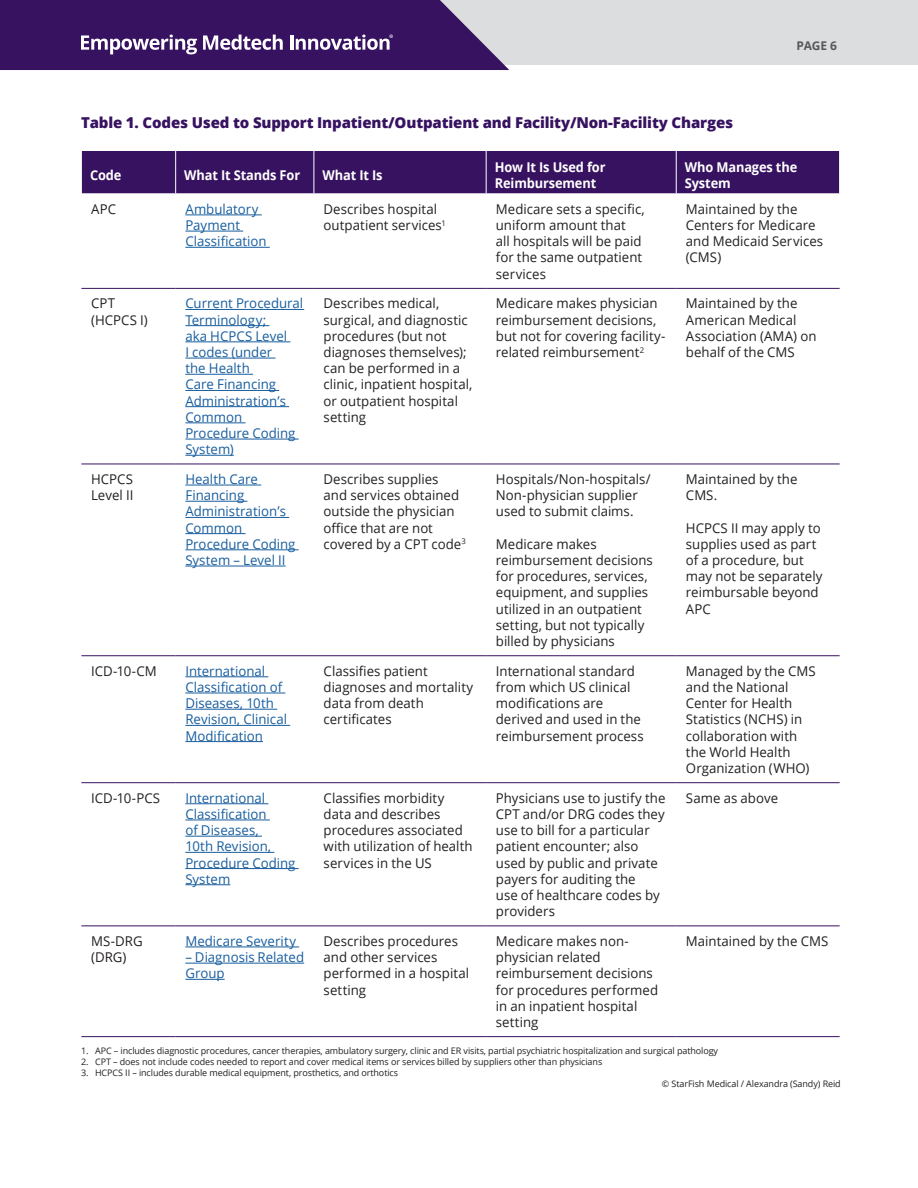
<style>
.page{position:relative;width:918px;height:1188px;background:#fff}
.page>*{position:absolute;margin:0;border:0;box-sizing:border-box;transform-origin:0 0}
.t1{font:800 15px "Open Sans";letter-spacing:-.01em;color:#371260}
.t2{font:13.5px/16.2px "Open Sans";color:#231f20}
.t3{font:13.5px/16.2px "Open Sans";color:#175d9e}
.t4{font:700 13.5px/16.2px "Open Sans";letter-spacing:-.01em;color:#fff;scale:.95 1}
.t5{font:700 12px "Open Sans";color:#57585a}
.Photo_credit{font:9px "Open Sans";letter-spacing:-.01em;color:#231f20}
</style>
<div class="page">
<div style="left:0;top:0;width:918px;height:65px;background:#dcdddf"></div>
<svg style="left:0;top:0;width:509px;height:70px;background:#4d2d71"></svg>
<div style="left:82px;top:151px;width:757px;height:42px;background:#371260"></div>
<hr style="left:175px;top:151px;width:1px;height:42px;background:#fff">
<hr style="left:314px;top:151px;width:1px;height:42px;background:#fff">
<hr style="left:486px;top:151px;width:1px;height:42px;background:#fff">
<hr style="left:676px;top:151px;width:1px;height:42px;background:#fff">
<hr style="left:81px;top:288px;width:95px;height:1px;background:#371260">
<hr style="left:176px;top:288px;width:138px;height:1px;background:#371260">
<hr style="left:314px;top:288px;width:172px;height:1px;background:#371260">
<hr style="left:486px;top:288px;width:190px;height:1px;background:#371260">
<hr style="left:676px;top:288px;width:164px;height:1px;background:#371260">
<hr style="left:81px;top:464px;width:95px;height:1px;background:#371260">
<hr style="left:176px;top:464px;width:138px;height:1px;background:#371260">
<hr style="left:314px;top:464px;width:172px;height:1px;background:#371260">
<hr style="left:486px;top:464px;width:190px;height:1px;background:#371260">
<hr style="left:676px;top:464px;width:164px;height:1px;background:#371260">
<hr style="left:81px;top:655px;width:95px;height:1px;background:#371260">
<hr style="left:176px;top:655px;width:138px;height:1px;background:#371260">
<hr style="left:314px;top:655px;width:172px;height:1px;background:#371260">
<hr style="left:486px;top:655px;width:190px;height:1px;background:#371260">
<hr style="left:676px;top:655px;width:164px;height:1px;background:#371260">
<hr style="left:81px;top:782px;width:95px;height:1px;background:#371260">
<hr style="left:176px;top:782px;width:138px;height:1px;background:#371260">
<hr style="left:314px;top:782px;width:172px;height:1px;background:#371260">
<hr style="left:486px;top:782px;width:190px;height:1px;background:#371260">
<hr style="left:676px;top:782px;width:164px;height:1px;background:#371260">
<hr style="left:81px;top:925px;width:95px;height:1px;background:#371260">
<hr style="left:176px;top:925px;width:138px;height:1px;background:#371260">
<hr style="left:314px;top:925px;width:172px;height:1px;background:#371260">
<hr style="left:486px;top:925px;width:190px;height:1px;background:#371260">
<hr style="left:676px;top:925px;width:164px;height:1px;background:#371260">
<hr style="left:81px;top:1036px;width:95px;height:1px;background:#371260">
<hr style="left:176px;top:1036px;width:138px;height:1px;background:#371260">
<hr style="left:314px;top:1036px;width:172px;height:1px;background:#371260">
<hr style="left:486px;top:1036px;width:190px;height:1px;background:#371260">
<hr style="left:676px;top:1036px;width:164px;height:1px;background:#371260">
<hr style="left:185px;top:215px;width:77px;height:1px;background:#175d9e">
<hr style="left:185px;top:231px;width:58px;height:1px;background:#175d9e">
<hr style="left:185px;top:247px;width:85px;height:1px;background:#175d9e">
<hr style="left:185px;top:309px;width:119px;height:1px;background:#175d9e">
<hr style="left:185px;top:325px;width:84px;height:1px;background:#175d9e">
<hr style="left:185px;top:342px;width:105px;height:1px;background:#175d9e">
<hr style="left:185px;top:358px;width:90px;height:1px;background:#175d9e">
<hr style="left:185px;top:374px;width:68px;height:1px;background:#175d9e">
<hr style="left:185px;top:390px;width:94px;height:1px;background:#175d9e">
<hr style="left:185px;top:406px;width:104px;height:1px;background:#175d9e">
<hr style="left:185px;top:423px;width:61px;height:1px;background:#175d9e">
<hr style="left:185px;top:439px;width:114px;height:1px;background:#175d9e">
<hr style="left:185px;top:455px;width:49px;height:1px;background:#175d9e">
<hr style="left:185px;top:485px;width:76px;height:1px;background:#175d9e">
<hr style="left:185px;top:501px;width:62px;height:1px;background:#175d9e">
<hr style="left:185px;top:517px;width:104px;height:1px;background:#175d9e">
<hr style="left:185px;top:533px;width:61px;height:1px;background:#175d9e">
<hr style="left:185px;top:549px;width:114px;height:1px;background:#175d9e">
<hr style="left:185px;top:566px;width:101px;height:1px;background:#175d9e">
<hr style="left:185px;top:676px;width:83px;height:1px;background:#175d9e">
<hr style="left:185px;top:693px;width:100px;height:1px;background:#175d9e">
<hr style="left:185px;top:709px;width:92px;height:1px;background:#175d9e">
<hr style="left:185px;top:725px;width:105px;height:1px;background:#175d9e">
<hr style="left:185px;top:741px;width:78px;height:1px;background:#175d9e">
<hr style="left:185px;top:803px;width:83px;height:1px;background:#175d9e">
<hr style="left:185px;top:820px;width:85px;height:1px;background:#175d9e">
<hr style="left:185px;top:836px;width:77px;height:1px;background:#175d9e">
<hr style="left:185px;top:852px;width:89px;height:1px;background:#175d9e">
<hr style="left:185px;top:868px;width:114px;height:1px;background:#175d9e">
<hr style="left:185px;top:884px;width:45px;height:1px;background:#175d9e">
<hr style="left:185px;top:947px;width:114px;height:1px;background:#175d9e">
<hr style="left:185px;top:963px;width:119px;height:1px;background:#175d9e">
<hr style="left:185px;top:979px;width:40px;height:1px;background:#175d9e">
<h3 class="t1" style="left:81px;top:111px;width:654px">Table 1. Codes Used to Support Inpatient/Outpatient and Facility/Non-Facility Charges</h3>
<p class="t5" style="left:796px;top:38px;width:42px">PAGE 6</p>
<h2 class="t4" style="left:90px;top:166px;width:35px">Code</h2>
<h2 class="t4" style="left:184px;top:166px;width:123px">What It Stands For</h2>
<h2 class="t4" style="left:323px;top:166px;width:65px">What It Is</h2>
<h2 class="t4" style="left:495px;top:158px;width:118px">How It Is Used for<br>Reimbursement</h2>
<h2 class="t4" style="left:685px;top:158px;width:120px">Who Manages the<br>System</h2>
<h2 class="t2" style="left:91px;top:201px;width:26px">APC</h2>
<h2 class="t3" style="left:185px;top:201px;width:83px">Ambulatory<br>Payment<br>Classification</h2>
<h2 class="t2" style="left:324px;top:201px;width:124px">Describes hospital outpatient services<sup>1</sup></h2>
<h2 class="t2" style="left:496px;top:201px;width:150px">Medicare sets a specific, uniform amount that<br>all hospitals will be paid for the same outpatient services</h2>
<h2 class="t2" style="left:686px;top:201px;width:139px">Maintained by the<br>Centers for Medicare and Medicaid Services (CMS)</h2>
<h2 class="t2" style="left:91px;top:295px;width:58px">CPT (HCPCS I)</h2>
<h2 class="t3" style="left:185px;top:295px;width:119px">Current Procedural<br>Terminology;<br>aka HCPCS Level<br>I codes (under<br>the Health<br>Care Financing<br>Administration’s<br>Common<br>Procedure Coding<br>System)</h2>
<h2 class="t2" style="left:324px;top:295px;width:150px">Describes medical, surgical, and diagnostic procedures (but not diagnoses themselves); can be performed in a clinic, inpatient hospital, or outpatient hospital setting</h2>
<h2 class="t2" style="left:496px;top:295px;width:171px">Medicare makes physician reimbursement decisions, but not for covering facility&shy;related reimbursement<sup>2</sup></h2>
<h2 class="t2" style="left:686px;top:295px;width:132px">Maintained by the<br>American Medical<br>Association (AMA) on behalf of the CMS</h2>
<h2 class="t2" style="left:91px;top:471px;width:44px">HCPCS<br>Level II</h2>
<h2 class="t3" style="left:185px;top:471px;width:112px">Health Care<br>Financing<br>Administration’s<br>Common<br>Procedure Coding<br>System – Level II</h2>
<h2 class="t2" style="left:324px;top:471px;width:144px">Describes supplies<br>and services obtained outside the physician office that are not covered by a CPT code<sup>3</sup></h2>
<h2 class="t2" style="left:496px;top:471px;width:156px">Hospitals/Non-hospitals/<br>Non-physician supplier used to submit claims.</h2>
<h2 class="t2" style="left:686px;top:471px;width:113px">Maintained by the<br>CMS.</h2>
<h2 class="t2" style="left:686px;top:519px;width:138px">HCPCS II may apply to supplies used as part of a procedure, but may not be separately reimbursable beyond<br>APC</h2>
<h2 class="t2" style="left:496px;top:535px;width:159px">Medicare makes reimbursement decisions for procedures, services, equipment, and supplies utilized in an outpatient setting, but not typically billed by physicians</h2>
<h2 class="t2" style="left:91px;top:662px;width:67px">ICD-10-CM</h2>
<h2 class="t3" style="left:185px;top:662px;width:103px">International<br>Classification of<br>Diseases, 10th<br>Revision, Clinical<br>Modification</h2>
<h2 class="t2" style="left:324px;top:662px;width:151px">Classifies patient diagnoses and mortality data from death certificates</h2>
<h2 class="t2" style="left:496px;top:662px;width:149px">International standard from which US clinical modifications are derived and used in the reimbursement process</h2>
<h2 class="t2" style="left:686px;top:662px;width:131px">Managed by the CMS and the National<br>Center for Health<br>Statistics (NCHS) in collaboration with the World Health<br>Organization (WHO)</h2>
<h2 class="t2" style="left:91px;top:789px;width:71px">ICD-10-PCS</h2>
<h2 class="t3" style="left:185px;top:789px;width:112px">International<br>Classification<br>of Diseases,<br>10th Revision,<br>Procedure Coding<br>System</h2>
<h2 class="t2" style="left:324px;top:789px;width:150px">Classifies morbidity data and describes procedures associated with utilization of health services in the US</h2>
<h2 class="t2" style="left:496px;top:789px;width:171px">Physicians use to justify the<br>CPT and/or DRG codes they use to bill for a particular patient encounter; also used by public and private payers for auditing the<br>use of healthcare codes by providers</h2>
<h2 class="t2" style="left:686px;top:789px;width:94px">Same as above</h2>
<h2 class="t2" style="left:91px;top:933px;width:53px">MS-DRG (DRG)</h2>
<h2 class="t3" style="left:185px;top:933px;width:112px">Medicare Severity</h2>
<h2 class="t2" style="left:324px;top:933px;width:147px">Describes procedures and other services performed in a hospital setting</h2>
<h2 class="t2" style="left:496px;top:933px;width:164px">Medicare makes non&shy;physician related reimbursement decisions for procedures performed in an inpatient hospital setting</h2>
<h2 class="t2" style="left:686px;top:933px;width:144px">Maintained by the CMS</h2>
<p class="Photo_credit" style="left:81px;top:1045px;width:639px">1. APC – includes diagnostic procedures, cancer therapies, ambulatory surgery, clinic and ER visits, partial psychiatric hospitalization and surgical pathology</p>
<p class="Photo_credit" style="left:81px;top:1056px;width:523px">2. CPT – does not include codes needed to report and cover medical items or services billed by suppliers other than physicians</p>
<p class="Photo_credit" style="left:81px;top:1067px;width:319px">3. HCPCS II – includes durable medical equipment, prosthetics, and orthotics</p>
<h2 class="t3" style="left:185px;top:949px;width:120px">– Diagnosis Related<br>Group</h2>
<p class="Photo_credit" style="left:662px;top:1077px;width:180px">© StarFish Medical / Alexandra (Sandy) Reid</p>
</div>
